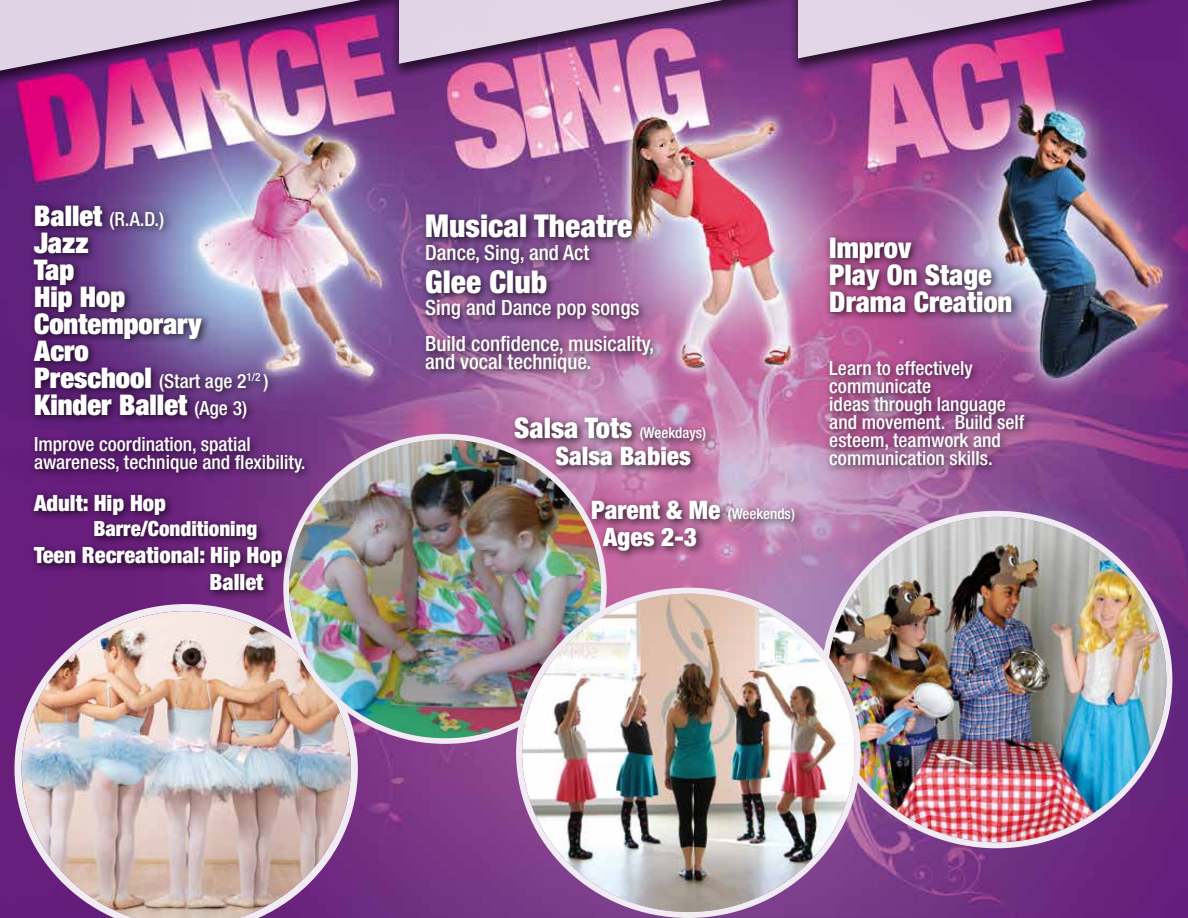
<style>
.page{position:relative;width:1188px;height:918px;background:#fff}
.page>*{position:absolute;margin:0;border:0;box-sizing:border-box;transform-origin:0 0}
.t1{font:900 condensed 31.5px "Helvetica Neue LT Std";color:#fff}
.t2{font:900 condensed 28.5px/27px "Helvetica Neue LT Std";color:#fff}
.t3{font:900 condensed 28.5px/27px "Helvetica Neue LT Std";color:#fff}
.t4{font:900 condensed 25.5px "Helvetica Neue LT Std";color:#fff}
.t5{font:900 condensed 22.5px/27px "Helvetica Neue LT Std";color:#fff}
.t6{font:500 condensed 21px/36px "Helvetica Neue LT Std";color:#fff}
.t7{font:900 condensed 21px "Helvetica Neue LT Std";color:#fff}
.t8{font:500 condensed 19.5px/18px "Helvetica Neue LT Std";color:#fff}
.t9{font:500 condensed 15px "Helvetica Neue LT Std";color:#fff}
.s1{font-weight:900;font-size:28.5px}
.s2{font-weight:500;font-size:19.5px}
.s3{font-weight:900;font-size:25.5px}
</style>
<div class="page">
<img style="left:0;top:0;width:1188px;height:918px">
<div style="left:0;top:0;width:408px;height:90px;background:#000;opacity:.75"></div>
<div style="left:389px;top:0;width:414px;height:80px;background:#000;opacity:.75"></div>
<div style="left:421px;top:209px;width:384px;height:353px;background:#000;opacity:.75"></div>
<div style="left:824px;top:231px;width:210px;height:244px;background:#000;opacity:.75"></div>
<img style="left:827px;top:517px;width:339px;height:325px">
<img style="left:14px;top:604px;width:344px;height:314px">
<img style="left:289px;top:439px;width:312px;height:299px">
<img style="left:522px;top:594px;width:333px;height:318px">
<div style="left:28px;top:199px;width:286px;height:402px;background:#000;opacity:.75"></div>
<div style="left:788px;top:0;width:395px;height:75px;background:#000;opacity:.75"></div>
<svg style="left:0;top:0;width:1176px;height:73px;background:#a971a4"></svg>
<p class="t8" style="left:34px;top:209px;width:132px"><span class="s1">Ballet</span> (R.A.D.)</p>
<h2 class="t2" style="left:34px;top:228px;width:169px">Jazz<br>Tap<br>Hip Hop<br>Contemporary<br>Acro</h2>
<p class="t8" style="left:34px;top:371px;width:236px"><span class="s1">Preschool</span> (Start age 2<sup>1/2</sup> )</p>
<h2 class="t2" style="left:34px;top:390px;width:215px">Kinder Ballet <span class="s2">(Age 3)</span></h2>
<p class="t8" style="left:34px;top:434px;width:273px">Improve coordination, spatial awareness, technique and flexibility.</p>
<p class="t5" style="left:34px;top:489px;width:133px">Adult: Hip Hop</p>
<p class="t7" style="left:93px;top:516px;width:166px">Barre/Conditioning</p>
<p class="t5" style="left:210px;top:541px;width:74px;text-indent:-176px">Teen Recreational: Hip Hop<br>Ballet</p>
<h1 class="t1" style="left:425px;top:207px;width:209px">Musical Theatre</h1>
<p class="t6" style="left:425px;top:234px;width:166px">Dance, Sing, and Act</p>
<h1 class="t1" style="left:425px;top:262px;width:123px">Glee Club</h1>
<p class="t6" style="left:425px;top:290px;width:230px">Sing and Dance pop songs<br>Build confidence, musicality,</p>
<p class="t6" style="left:425px;top:344px;width:168px">and vocal technique.</p>
<p class="t9" style="left:514px;top:424px;width:193px"><span class="s1">Salsa Tots</span> (Weekdays)</p>
<h3 class="t4" style="left:555px;top:441px;width:137px">Salsa Babies</h3>
<p class="t9" style="left:591px;top:505px;width:205px"><span class="s3">Parent &amp; Me</span> (Weekends)</p>
<h3 class="t4" style="left:603px;top:522px;width:96px">Ages 2-3</h3>
<h2 class="t3" style="left:829px;top:233px;width:185px">Improv<br>Play On Stage<br>Drama Creation</h2>
<p class="t8" style="left:829px;top:358px;width:197px">Learn to effectively communicate<br>ideas through language and movement. Build self esteem, teamwork and communication skills.</p>
</div>
